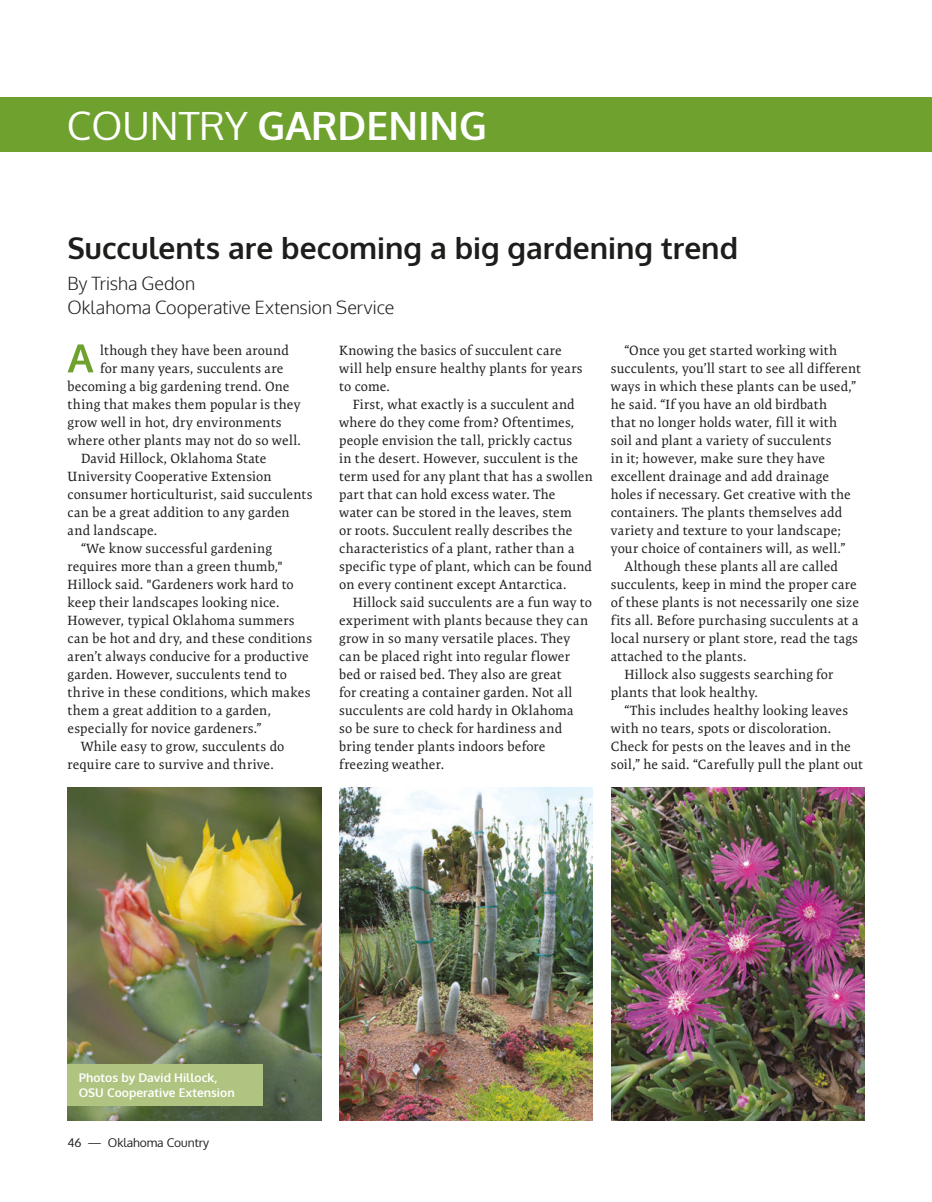
<style>
.page{position:relative;width:932px;height:1202px;background:#fff}
.page>*{position:absolute;margin:0;border:0;box-sizing:border-box;transform-origin:0 0}
.t1{font:700 39px "Oxygen";color:#fff}
.t2{font:700 30px "Oxygen";color:#1d1d1b}
.t3{font:300 18px/24px "Oxygen";color:#1d1d1b}
.t4{font:13.5px/18px "Expo Serif Pro";letter-spacing:.015em;color:#1d1d1b}
.t5{font:700 12px/15px "Oxygen";color:#fff}
.t6{font:12px "Oxygen";color:#1d1d1b}
.s1{font-weight:400}
</style>
<div class="page">
<div style="left:0;top:98px;width:932px;height:54px;background:#6ea12e"></div>
<svg style="left:67px;top:344px;width:26px;height:28px"></svg>
<img style="left:68px;top:787px;width:253px;height:333px">
<img style="left:339px;top:787px;width:253px;height:333px">
<img style="left:611px;top:787px;width:253px;height:333px">
<div style="left:68px;top:1064px;width:195px;height:41px;background:#afc480"></div>
<h1 class="t1" style="left:67px;top:101px;width:422px"><span class="s1">COUNTRY</span> GARDENING</h1>
<h2 class="t2" style="left:68px;top:229px;width:672px">Succulents are becoming a big gardening trend</h2>
<h3 class="t3" style="left:68px;top:272px;width:328px">By Trisha Gedon<br>Oklahoma Cooperative Extension Service</h3>
<p class="t4" style="left:100px;top:341px;width:190px">lthough they have been around</p>
<p class="t4" style="left:100px;top:359px;width:184px">for many years, succulents are</p>
<p class="t4" style="left:68px;top:377px;width:223px">becoming a big gardening trend. One</p>
<p class="t4" style="left:68px;top:395px;width:234px">thing that makes them popular is they</p>
<p class="t4" style="left:68px;top:413px;width:216px">grow well in hot, dry environments</p>
<p class="t4" style="left:68px;top:431px;width:235px">where other plants may not do so well.</p>
<p class="t4" style="left:81px;top:449px;width:187px">David Hillock, Oklahoma State</p>
<p class="t4" style="left:68px;top:467px;width:205px">University Cooperative Extension</p>
<p class="t4" style="left:68px;top:485px;width:246px">consumer horticulturist, said succulents</p>
<p class="t4" style="left:68px;top:503px;width:224px">can be a great addition to any garden</p>
<p class="t4" style="left:68px;top:521px;width:91px">and landscape.</p>
<p class="t4" style="left:81px;top:539px;width:192px">“We know successful gardening</p>
<p class="t4" style="left:68px;top:557px;width:217px">requires more than a green thumb,"</p>
<p class="t4" style="left:68px;top:575px;width:228px">Hillock said. "Gardeners work hard to</p>
<p class="t4" style="left:68px;top:593px;width:213px">keep their landscapes looking nice.</p>
<p class="t4" style="left:68px;top:611px;width:228px">However, typical Oklahoma summers</p>
<p class="t4" style="left:68px;top:629px;width:246px">can be hot and dry, and these conditions</p>
<p class="t4" style="left:68px;top:647px;width:243px">aren’t always conducive for a productive</p>
<p class="t4" style="left:68px;top:665px;width:221px">garden. However, succulents tend to</p>
<p class="t4" style="left:68px;top:683px;width:244px">thrive in these conditions, which makes</p>
<p class="t4" style="left:68px;top:701px;width:205px">them a great addition to a garden,</p>
<p class="t4" style="left:68px;top:719px;width:195px">especially for novice gardeners.”</p>
<p class="t4" style="left:81px;top:737px;width:205px">While easy to grow, succulents do</p>
<p class="t4" style="left:68px;top:755px;width:208px">require care to survive and thrive.</p>
<p class="t4" style="left:339px;top:341px;width:245px">Knowing the basics of succulent care will help ensure healthy plants for years to come.</p>
<p class="t4" style="left:339px;top:395px;width:255px;text-indent:14px">First, what exactly is a succulent and where do they come from? Oftentimes, people envision the tall, prickly cactus<br>in the desert. However, succulent is the term used for any plant that has a swollen part that can hold excess water. The<br>water can be stored in the leaves, stem<br>or roots. Succulent really describes the characteristics of a plant, rather than a specific type of plant, which can be found on every continent except Antarctica.</p>
<p class="t4" style="left:339px;top:593px;width:254px;text-indent:14px">Hillock said succulents are a fun way to experiment with plants because they can grow in so many versatile places. They can be placed right into regular flower bed or raised bed. They also are great<br>for creating a container garden. Not all succulents are cold hardy in Oklahoma<br>so be sure to check for hardiness and bring tender plants indoors before freezing weather.</p>
<p class="t4" style="left:624px;top:341px;width:214px">“Once you get started working with</p>
<p class="t4" style="left:611px;top:359px;width:252px">succulents, you’ll start to see all different</p>
<p class="t4" style="left:611px;top:377px;width:247px">ways in which these plants can be used,”</p>
<p class="t4" style="left:611px;top:395px;width:218px">he said. “If you have an old birdbath</p>
<p class="t4" style="left:611px;top:413px;width:228px">that no longer holds water, fill it with</p>
<p class="t4" style="left:611px;top:431px;width:222px">soil and plant a variety of succulents</p>
<p class="t4" style="left:611px;top:449px;width:216px">in it; however, make sure they have</p>
<p class="t4" style="left:611px;top:467px;width:220px">excellent drainage and add drainage</p>
<p class="t4" style="left:611px;top:485px;width:241px">holes if necessary. Get creative with the</p>
<p class="t4" style="left:611px;top:503px;width:233px">containers. The plants themselves add</p>
<p class="t4" style="left:611px;top:521px;width:232px">variety and texture to your landscape;</p>
<p class="t4" style="left:611px;top:539px;width:236px">your choice of containers will, as well.”</p>
<p class="t4" style="left:624px;top:557px;width:215px">Although these plants all are called</p>
<p class="t4" style="left:610px;top:575px;width:247px">succulents, keep in mind the proper care</p>
<p class="t4" style="left:610px;top:593px;width:250px">of these plants is not necessarily one size</p>
<p class="t4" style="left:610px;top:611px;width:249px">fits all. Before purchasing succulents at a</p>
<p class="t4" style="left:610px;top:629px;width:249px">local nursery or plant store, read the tags</p>
<p class="t4" style="left:610px;top:647px;width:137px">attached to the plants.</p>
<p class="t4" style="left:624px;top:665px;width:210px">Hillock also suggests searching for</p>
<p class="t4" style="left:611px;top:683px;width:149px">plants that look healthy.</p>
<p class="t4" style="left:624px;top:701px;width:225px">“This includes healthy looking leaves</p>
<p class="t4" style="left:611px;top:719px;width:222px">with no tears, spots or discoloration.</p>
<p class="t4" style="left:611px;top:737px;width:241px">Check for pests on the leaves and in the</p>
<p class="t4" style="left:611px;top:755px;width:253px">soil,” he said. “Carefully pull the plant out</p>
<p class="t5" style="left:79px;top:1070px;width:157px">Photos by David Hillock,<br>OSU Cooperative Extension</p>
<p class="t6" style="left:68px;top:1134px;width:143px">46 — Oklahoma Country</p>
</div>
